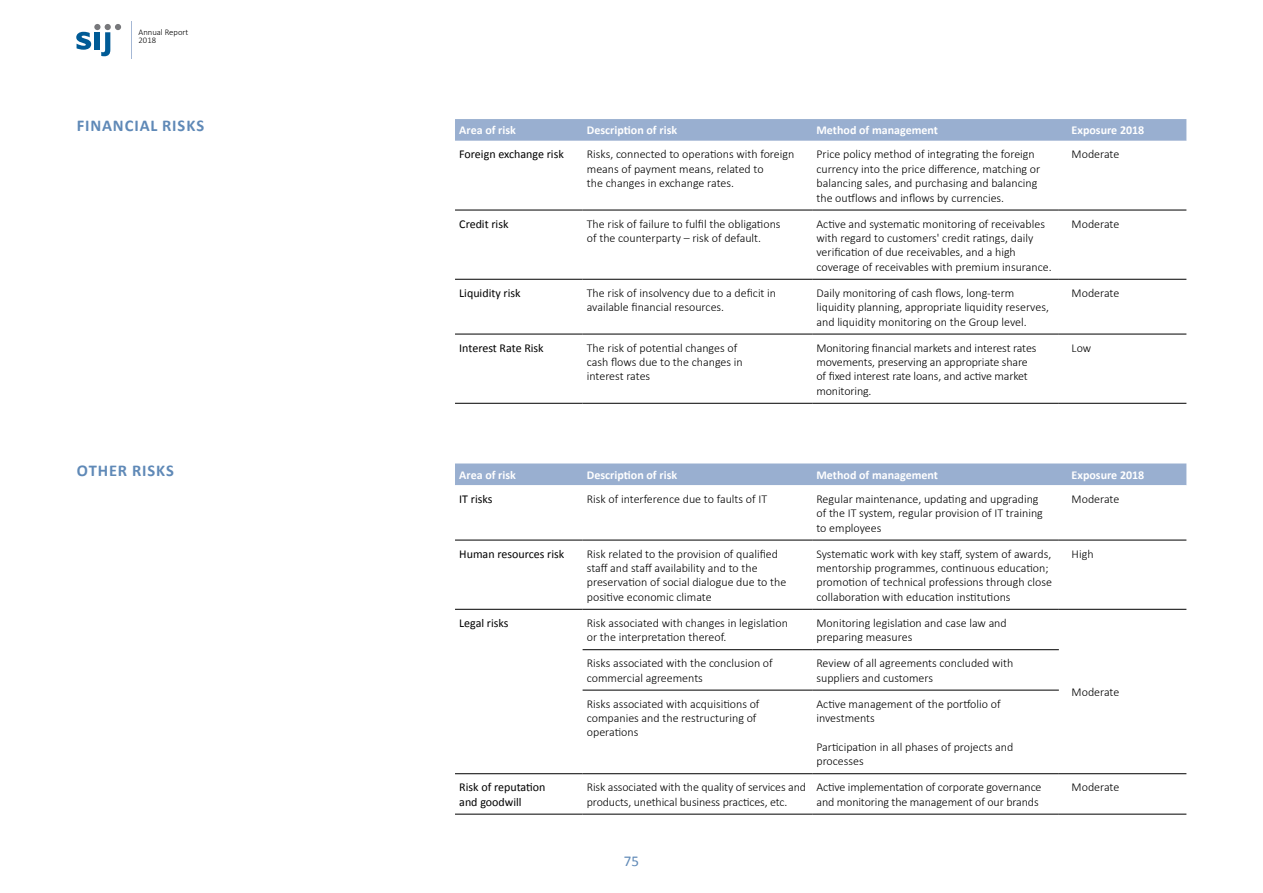
<style>
.page{position:relative;width:1263px;height:893px;background:#fff}
.page>*{position:absolute;margin:0;border:0;box-sizing:border-box;transform-origin:0 0}
.t1{font:700 16.5px "Calibri";letter-spacing:.05em;color:#5f89b7}
.t2{font:15px "Calibri";color:#5f89b7}
.t3{font:300 12px/14.4px "Calibri";color:#000}
.t4{font:12px/14.4px "Calibri";color:#000}
.t5{font:700 12px "Calibri";color:#fff}
.t6{font:300 8.7px/8.2px "Calibri";color:#000}
</style>
<div class="page">
<div style="left:94px;top:24px;width:7px;height:6px;background:#77787b;border-radius:50%"></div>
<div style="left:95px;top:32px;width:5px;height:17px;background:#005b96"></div>
<svg style="left:101px;top:24px;width:20px;height:32px"></svg>
<svg style="left:76px;top:32px;width:15px;height:18px"></svg>
<hr style="left:131px;top:21px;width:1px;height:38px;background:#a5b8d5">
<div style="left:455px;top:463px;width:731px;height:22px;background:#99afd0"></div>
<svg style="left:455px;top:539px;width:731px;height:275px"></svg>
<hr style="left:455px;top:540px;width:128px;height:1px;background:#000">
<hr style="left:583px;top:540px;width:229px;height:1px;background:#000">
<hr style="left:812px;top:540px;width:247px;height:1px;background:#000">
<hr style="left:1059px;top:540px;width:127px;height:1px;background:#000">
<hr style="left:455px;top:609px;width:128px;height:1px;background:#000">
<hr style="left:583px;top:609px;width:229px;height:1px;background:#000">
<hr style="left:812px;top:609px;width:247px;height:1px;background:#000">
<hr style="left:1059px;top:609px;width:127px;height:1px;background:#000">
<hr style="left:583px;top:649px;width:229px;height:1px;background:#000">
<hr style="left:812px;top:649px;width:247px;height:1px;background:#000">
<hr style="left:583px;top:690px;width:229px;height:1px;background:#000">
<hr style="left:812px;top:690px;width:247px;height:1px;background:#000">
<hr style="left:455px;top:773px;width:128px;height:1px;background:#000">
<hr style="left:583px;top:773px;width:229px;height:1px;background:#000">
<hr style="left:812px;top:773px;width:247px;height:1px;background:#000">
<hr style="left:1059px;top:773px;width:127px;height:1px;background:#000">
<hr style="left:455px;top:814px;width:128px;height:1px;background:#000">
<hr style="left:583px;top:814px;width:229px;height:1px;background:#000">
<hr style="left:812px;top:814px;width:247px;height:1px;background:#000">
<hr style="left:1059px;top:814px;width:127px;height:1px;background:#000">
<div style="left:455px;top:119px;width:731px;height:22px;background:#99afd0"></div>
<svg style="left:455px;top:209px;width:731px;height:194px"></svg>
<hr style="left:455px;top:210px;width:128px;height:1px;background:#000">
<hr style="left:583px;top:210px;width:229px;height:1px;background:#000">
<hr style="left:812px;top:210px;width:247px;height:1px;background:#000">
<hr style="left:1059px;top:210px;width:127px;height:1px;background:#000">
<hr style="left:455px;top:279px;width:128px;height:1px;background:#000">
<hr style="left:583px;top:279px;width:229px;height:1px;background:#000">
<hr style="left:812px;top:279px;width:247px;height:1px;background:#000">
<hr style="left:1059px;top:279px;width:127px;height:1px;background:#000">
<hr style="left:455px;top:334px;width:128px;height:1px;background:#000">
<hr style="left:583px;top:334px;width:229px;height:1px;background:#000">
<hr style="left:812px;top:334px;width:247px;height:1px;background:#000">
<hr style="left:1059px;top:334px;width:127px;height:1px;background:#000">
<hr style="left:455px;top:403px;width:128px;height:1px;background:#000">
<hr style="left:583px;top:403px;width:229px;height:1px;background:#000">
<hr style="left:812px;top:403px;width:247px;height:1px;background:#000">
<hr style="left:1059px;top:403px;width:127px;height:1px;background:#000">
<p class="t6" style="left:139px;top:28px;width:51px">Annual Report<br>2018</p>
<h1 class="t1" style="left:77px;top:115px;width:19px">Financial</h1>
<h1 class="t1" style="left:162px;top:115px;width:19px">Risks</h1>
<p class="t5" style="left:459px;top:123px;width:58px">Area of risk</p>
<p class="t5" style="left:587px;top:123px;width:92px">Description of risk</p>
<p class="t5" style="left:816px;top:123px;width:123px">Method of management</p>
<p class="t5" style="left:1072px;top:123px;width:74px">Exposure 2018</p>
<p class="t4" style="left:459px;top:147px;width:106px">Foreign exchange risk</p>
<p class="t3" style="left:587px;top:147px;width:209px">Risks, connected to operations with foreign means of payment means, related to<br>the changes in exchange rates.</p>
<p class="t3" style="left:816px;top:147px;width:225px">Price policy method of integrating the foreign currency into the price difference, matching or balancing sales, and purchasing and balancing the outflows and inflows by currencies.</p>
<p class="t3" style="left:1072px;top:147px;width:49px">Moderate</p>
<p class="t4" style="left:459px;top:216px;width:51px">Credit risk</p>
<p class="t3" style="left:587px;top:216px;width:195px">The risk of failure to fulfil the obligations of the counterparty – risk of default.</p>
<p class="t3" style="left:816px;top:216px;width:237px">Active and systematic monitoring of receivables with regard to customers' credit ratings, daily verification of due receivables, and a high coverage of receivables with premium insurance.</p>
<p class="t3" style="left:1072px;top:216px;width:49px">Moderate</p>
<p class="t4" style="left:459px;top:286px;width:63px">Liquidity risk</p>
<p class="t3" style="left:587px;top:285px;width:191px">The risk of insolvency due to a deficit in available financial resources.</p>
<p class="t3" style="left:816px;top:285px;width:234px">Daily monitoring of cash flows, long-term liquidity planning, appropriate liquidity reserves, and liquidity monitoring on the Group level.</p>
<p class="t3" style="left:1072px;top:285px;width:49px">Moderate</p>
<p class="t4" style="left:459px;top:340px;width:86px">Interest Rate Risk</p>
<p class="t3" style="left:587px;top:340px;width:157px">The risk of potential changes of cash flows due to the changes in interest rates</p>
<p class="t3" style="left:816px;top:340px;width:221px">Monitoring financial markets and interest rates movements, preserving an appropriate share of fixed interest rate loans, and active market monitoring.</p>
<p class="t3" style="left:1072px;top:340px;width:21px">Low</p>
<h1 class="t1" style="left:77px;top:460px;width:23px">Other</h1>
<h1 class="t1" style="left:132px;top:460px;width:19px">Risks</h1>
<p class="t5" style="left:459px;top:467px;width:58px">Area of risk</p>
<p class="t5" style="left:587px;top:467px;width:92px">Description of risk</p>
<p class="t5" style="left:816px;top:467px;width:123px">Method of management</p>
<p class="t5" style="left:1072px;top:467px;width:74px">Exposure 2018</p>
<p class="t4" style="left:459px;top:492px;width:35px">IT risks</p>
<p class="t3" style="left:587px;top:491px;width:182px">Risk of interference due to faults of IT</p>
<p class="t3" style="left:816px;top:491px;width:228px">Regular maintenance, updating and upgrading of the IT system, regular provision of IT training to employees</p>
<p class="t3" style="left:1072px;top:491px;width:49px">Moderate</p>
<p class="t4" style="left:459px;top:546px;width:106px">Human resources risk</p>
<p class="t3" style="left:587px;top:546px;width:201px">Risk related to the provision of qualified staff and staff availability and to the preservation of social dialogue due to the positive economic climate</p>
<p class="t3" style="left:816px;top:546px;width:237px">Systematic work with key staff, system of awards, mentorship programmes, continuous education; promotion of technical professions through close collaboration with education institutions</p>
<p class="t3" style="left:1072px;top:546px;width:23px">High</p>
<p class="t4" style="left:459px;top:616px;width:51px">Legal risks</p>
<p class="t3" style="left:587px;top:615px;width:203px">Risk associated with changes in legislation or the interpretation thereof.</p>
<p class="t3" style="left:816px;top:615px;width:192px">Monitoring legislation and case law and preparing measures</p>
<p class="t3" style="left:587px;top:655px;width:187px">Risks associated with the conclusion of commercial agreements</p>
<p class="t3" style="left:816px;top:655px;width:198px">Review of all agreements concluded with suppliers and customers</p>
<p class="t3" style="left:587px;top:696px;width:174px">Risks associated with acquisitions of companies and the restructuring of operations</p>
<p class="t3" style="left:816px;top:696px;width:186px">Active management of the portfolio of investments</p>
<p class="t3" style="left:816px;top:739px;width:198px">Participation in all phases of projects and processes</p>
<p class="t3" style="left:1072px;top:684px;width:49px">Moderate</p>
<p class="t4" style="left:459px;top:780px;width:88px">Risk of reputation and goodwill</p>
<p class="t3" style="left:587px;top:779px;width:221px">Risk associated with the quality of services and products, unethical business practices, etc.</p>
<p class="t3" style="left:816px;top:779px;width:227px">Active implementation of corporate governance and monitoring the management of our brands</p>
<p class="t3" style="left:1072px;top:779px;width:49px">Moderate</p>
<p class="t2" style="left:624px;top:851px;width:17px">75</p>
</div>
